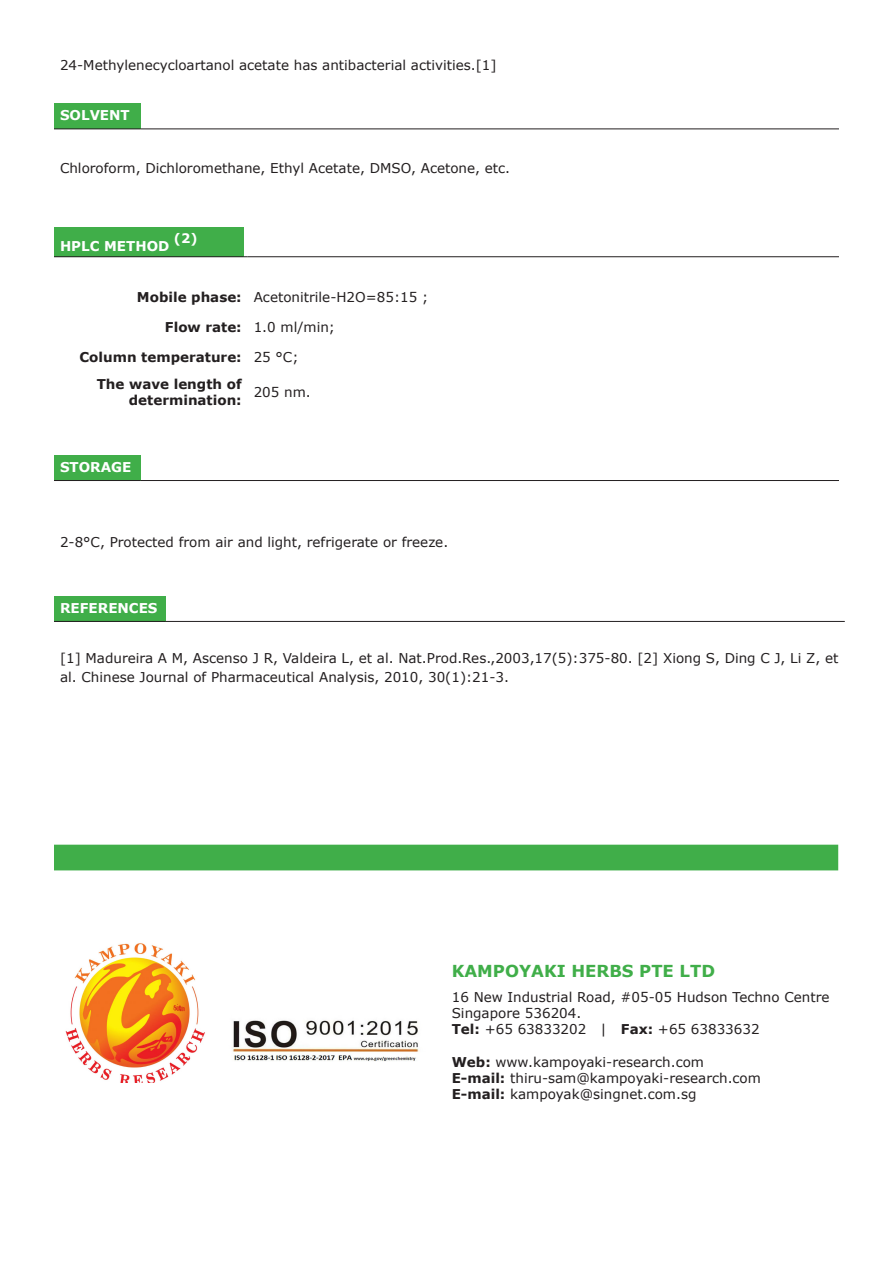
<style>
.page{position:relative;width:893px;height:1263px;background:#fff}
.page>*{position:absolute;margin:0;border:0;box-sizing:border-box;transform-origin:0 0}
.t1{font:700 16.5px "Verdana";color:#40ae49}
.t2{font:13.5px/19.2px "Verdana";color:#231f20}
.t3{font:700 13.5px/16.2px "Verdana";color:#231f20;text-align:right}
.t4{font:700 13.5px "Verdana";color:#fff}
.t5{font:700 13.05px "Verdana";color:#fff}
.s1{font-weight:700}
</style>
<div class="page">
<div style="left:54px;top:104px;width:86px;height:25px;background:#40ae49"></div>
<hr style="left:54px;top:129px;width:86px;height:1px;background:#231f20">
<hr style="left:140px;top:129px;width:699px;height:1px;background:#231f20">
<div style="left:54px;top:228px;width:189px;height:29px;background:#40ae49"></div>
<hr style="left:54px;top:256px;width:189px;height:1px;background:#231f20">
<hr style="left:248px;top:256px;width:591px;height:1px;background:#231f20">
<div style="left:54px;top:455px;width:86px;height:25px;background:#40ae49"></div>
<hr style="left:54px;top:480px;width:86px;height:1px;background:#231f20">
<hr style="left:140px;top:480px;width:699px;height:1px;background:#231f20">
<div style="left:54px;top:596px;width:112px;height:25px;background:#40ae49"></div>
<hr style="left:54px;top:621px;width:112px;height:1px;background:#231f20">
<hr style="left:166px;top:621px;width:679px;height:1px;background:#231f20">
<div style="left:54px;top:845px;width:784px;height:25px;background:#40ae49"></div>
<img style="left:65px;top:943px;width:140px;height:140px">
<img style="left:232px;top:1020px;width:187px;height:41px">
<p class="t2" style="left:60px;top:56px;width:438px">24-Methylenecycloartanol acetate has antibacterial activities.[1]</p>
<p class="t4" style="left:60px;top:106px;width:71px">SOLVENT</p>
<p class="t2" style="left:60px;top:158px;width:452px">Chloroform, Dichloromethane, Ethyl Acetate, DMSO, Acetone, etc.</p>
<p class="t4" style="left:60px;top:237px;width:111px">HPLC METHOD</p>
<p class="t5" style="left:174px;top:230px;width:25px">(2)</p>
<p class="t3" style="left:137px;top:290px;width:106px">Mobile phase:</p>
<p class="t2" style="left:254px;top:288px;width:176px">Acetonitrile-H2O=85:15 ;</p>
<p class="t3" style="left:165px;top:319px;width:78px">Flow rate:</p>
<p class="t2" style="left:254px;top:318px;width:83px">1.0 ml/min;</p>
<p class="t3" style="left:80px;top:349px;width:164px">Column temperature:</p>
<p class="t2" style="left:254px;top:347px;width:46px">25 °C;</p>
<p class="t3" style="left:97px;top:376px;width:146px">The wave length of determination:</p>
<p class="t2" style="left:254px;top:382px;width:59px">205 nm.</p>
<p class="t4" style="left:60px;top:458px;width:73px">STORAGE</p>
<p class="t2" style="left:60px;top:533px;width:390px">2-8°C, Protected from air and light, refrigerate or freeze.</p>
<p class="t4" style="left:60px;top:599px;width:99px">REFERENCES</p>
<p class="t2" style="left:60px;top:648px;width:780px">[1] Madureira A M, Ascenso J R, Valdeira L, et al. Nat.Prod.Res.,2003,17(5):375-80. [2] Xiong S, Ding C J, Li Z, et al. Chinese Journal of Pharmaceutical Analysis, 2010, 30(1):21-3.</p>
<p class="t1" style="left:452px;top:960px;width:265px">KAMPOYAKI HERBS PTE LTD</p>
<p class="t2" style="left:452px;top:988px;width:379px">16 New Industrial Road, #05-05 Hudson Techno Centre</p>
<p class="t2" style="left:452px;top:1004px;width:131px">Singapore 536204.</p>
<p class="t2" style="left:452px;top:1020px;width:309px"><span class="s1">Tel:</span> +65 63833202 | <span class="s1">Fax:</span> +65 63833632</p>
<p class="t2" style="left:452px;top:1052px;width:254px"><span class="s1">Web:</span> www.kampoyaki-research.com</p>
<p class="t2" style="left:452px;top:1069px;width:311px"><span class="s1">E-mail:</span> thiru-sam@kampoyaki-research.com</p>
<p class="t2" style="left:452px;top:1085px;width:246px"><span class="s1">E-mail:</span> kampoyak@singnet.com.sg</p>
</div>
